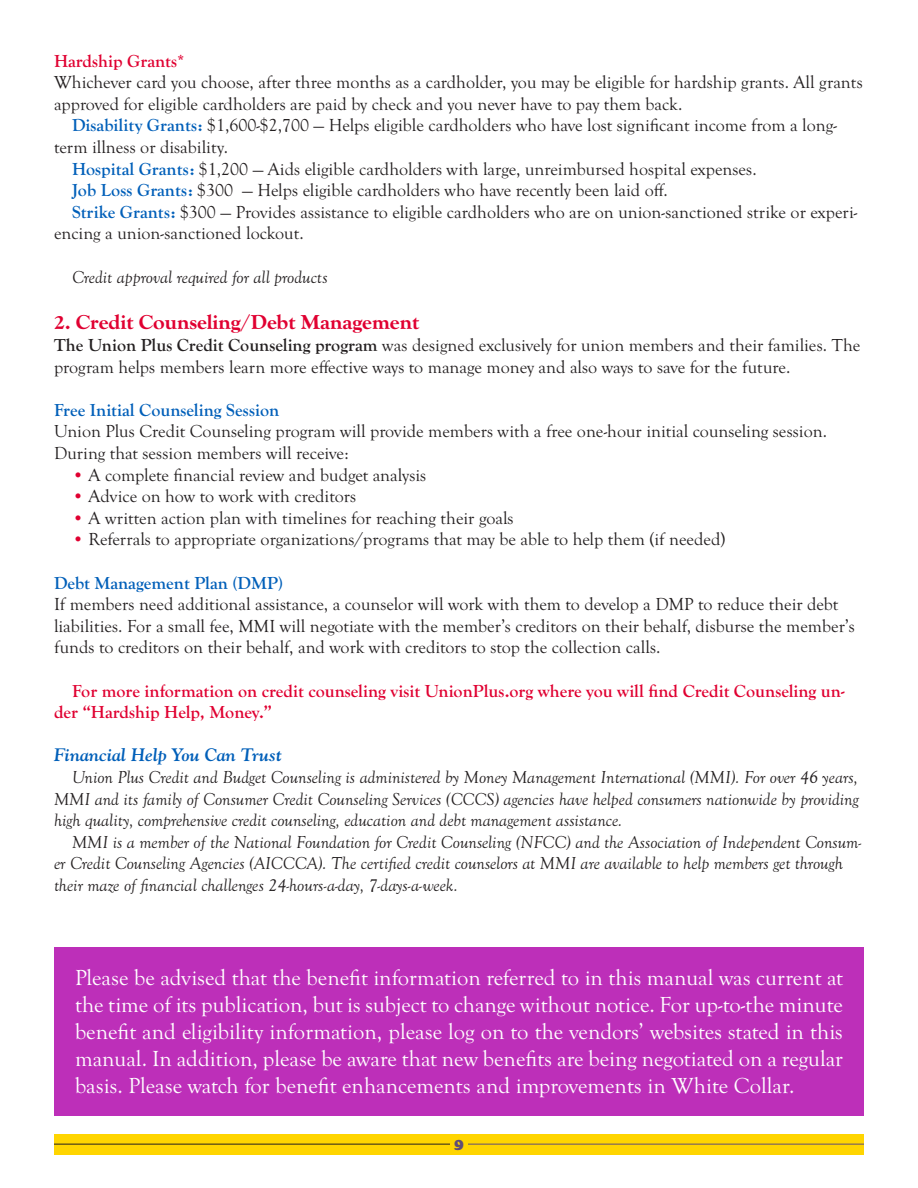
<style>
.page{position:relative;width:918px;height:1188px;background:#fff}
.page>*{position:absolute;margin:0;border:0;box-sizing:border-box;transform-origin:0 0}
.t1{font:22.5px/27px "Goudy Old Sty";color:#fff;text-align:justify}
.Numbers_in_Chapters{font:700 expanded 21px "Goudy Old Sty";color:#e00031}
.Body{font:18px/21.6px "Goudy Old Sty";color:#231f20}
.Body_1{font:18px/21.6px "Goudy Old Sty";color:#231f20}
.Body_1-2{font:italic 18px/21.6px "Goudy Old Sty";color:#231f20;text-align:justify}
.Body_1-3{font:700 18px/21.6px "Goudy Old Sty";color:#e00031}
.Body-2{font:700 18px "Goudy Old Sty";color:#005fb9}
.Benefits{font:18px "Goudy Bold Italic Os F";color:#005fb9}
.Body-3{font:700 18px "Goudy Old Sty";color:#e00031}
.t2{font:15px "Goudy Std Heavyface";color:#5f4c78}
.s1{font-weight:700;color:#005fb9}
.s2{font-weight:700}
.s3{color:#e00031}
</style>
<div class="page">
<div style="left:54px;top:1134px;width:810px;height:20px;background:#ffd500"></div>
<hr style="left:54px;top:1144px;width:396px;height:1px;background:#231f20">
<hr style="left:468px;top:1144px;width:396px;height:1px;background:#5f4c78">
<div style="left:54px;top:947px;width:810px;height:169px;background:#bd2fb9"></div>
<p class="Body-3" style="left:54px;top:51px;width:132px">Hardship Grants*</p>
<p class="Body" style="left:54px;top:72px;width:810px">Whichever card you choose, after three months as a cardholder, you may be eligible for hardship grants. All grants approved for eligible cardholders are paid by check and you never have to pay them back.</p>
<p class="Body_1" style="left:54px;top:115px;width:785px;text-indent:18px"><span class="s1">Disability Grants:</span> $1,600-$2,700 — Helps eligible cardholders who have lost significant income from a long&shy;term illness or disability.</p>
<p class="Body_1" style="left:72px;top:158px;width:686px"><span class="s1">Hospital Grants:</span> $1,200 — Aids eligible cardholders with large, unreimbursed hospital expenses.</p>
<p class="Body_1" style="left:72px;top:180px;width:597px"><span class="s1">Job Loss Grants:</span> $300 — Helps eligible cardholders who have recently been laid off.</p>
<p class="Body_1" style="left:54px;top:202px;width:805px;text-indent:18px"><span class="s1">Strike Grants:</span> $300 — Provides assistance to eligible cardholders who are on union-sanctioned strike or experi&shy;encing a union-sanctioned lockout.</p>
<p class="Body_1-2" style="left:72px;top:266px;width:257px">Credit approval required for all products</p>
<p class="Numbers_in_Chapters" style="left:54px;top:311px;width:367px">2. Credit Counseling/Debt Management</p>
<p class="Body" style="left:54px;top:335px;width:808px"><span class="s2">The Union Plus Credit Counseling program</span> was designed exclusively for union members and their families. The program helps members learn more effective ways to manage money and also ways to save for the future.</p>
<p class="Body-2" style="left:54px;top:400px;width:227px">Free Initial Counseling Session</p>
<p class="Body" style="left:54px;top:421px;width:775px">Union Plus Credit Counseling program will provide members with a free one-hour initial counseling session.<br>During that session members will receive:</p>
<p class="Body_1" style="left:72px;top:464px;width:356px"><span class="s3">•</span> A complete financial review and budget analysis</p>
<p class="Body_1" style="left:72px;top:486px;width:286px"><span class="s3">•</span> Advice on how to work with creditors</p>
<p class="Body_1" style="left:72px;top:508px;width:443px"><span class="s3">•</span> A written action plan with timelines for reaching their goals</p>
<p class="Body_1" style="left:72px;top:529px;width:655px"><span class="s3">•</span> Referrals to appropriate organizations/programs that may be able to help them (if needed)</p>
<p class="Body-2" style="left:54px;top:573px;width:231px">Debt Management Plan (DMP)</p>
<p class="Body" style="left:54px;top:594px;width:802px">If members need additional assistance, a counselor will work with them to develop a DMP to reduce their debt liabilities. For a small fee, MMI will negotiate with the member’s creditors on their behalf, disburse the member’s funds to creditors on their behalf, and work with creditors to stop the collection calls.</p>
<p class="Body_1-3" style="left:54px;top:680px;width:792px;text-indent:18px">For more information on credit counseling visit UnionPlus.org where you will find Credit Counseling un&shy;der “Hardship Help, Money.”</p>
<p class="Benefits" style="left:54px;top:744px;width:230px">Financial Help You Can Trust</p>
<p class="Body_1-2" style="left:54px;top:767px;width:806px;text-indent:18px">Union Plus Credit and Budget Counseling is administered by Money Management International (MMI). For over 46 years, MMI and its family of Consumer Credit Counseling Services (CCCS) agencies have helped consumers nationwide by providing high quality, comprehensive credit counseling, education and debt management assistance.</p>
<p class="Body_1-2" style="left:54px;top:832px;width:809px;text-align:left;text-indent:18px">MMI is a member of the National Foundation for Credit Counseling (NFCC) and the Association of Independent Consum&shy;er Credit Counseling Agencies (AICCCA). The certified credit counselors at MMI are available to help members get through their maze of financial challenges 24-hours-a-day, 7-days-a-week.</p>
<p class="t1" style="left:75px;top:964px;width:770px">Please be advised that the benefit information referred to in this manual was current at the time of its publication, but is subject to change without notice. For up-to-the minute benefit and eligibility information, please log on to the vendors’ websites stated in this manual. In addition, please be aware that new benefits are being negotiated on a regular basis. Please watch for benefit enhancements and improvements in White Collar.</p>
<p class="t2" style="left:454px;top:1135px;width:11px">9</p>
</div>
